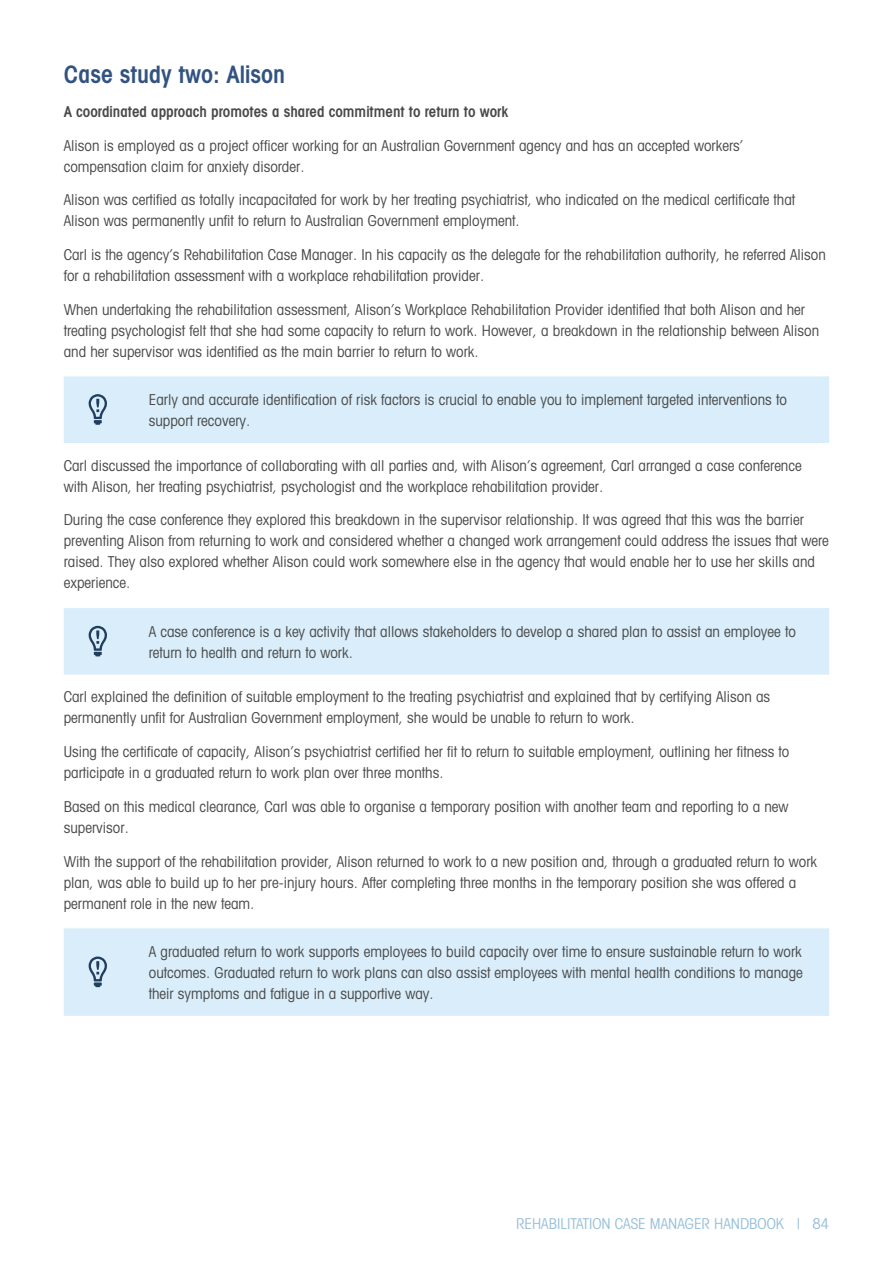
<style>
.page{position:relative;width:893px;height:1263px;background:#fff}
.page>*{position:absolute;margin:0;border:0;box-sizing:border-box;transform-origin:0 0}
.Heading_2_no{font:600 condensed 24px "Avant Garde";color:#325381}
.Text{font:condensed 15px/21px "Avant Garde";color:#494948}
.Heading_4{font:600 condensed 15px "Avant Garde";color:#494948}
.t1{font:condensed 15px "Avant Garde";color:#9ac0da}
</style>
<div class="page">
<div style="left:64px;top:377px;width:765px;height:66px;background:#d9edfa"></div>
<svg style="left:89px;top:394px;width:18px;height:31px"></svg>
<div style="left:64px;top:608px;width:765px;height:67px;background:#d9edfa"></div>
<svg style="left:89px;top:626px;width:18px;height:30px"></svg>
<div style="left:64px;top:928px;width:765px;height:88px;background:#d9edfa"></div>
<svg style="left:89px;top:956px;width:18px;height:31px"></svg>
<p class="Heading_2_no" style="left:64px;top:60px;width:223px">Case study two: Alison</p>
<p class="Heading_4" style="left:64px;top:102px;width:446px">A coordinated approach promotes a shared commitment to return to work</p>
<p class="Text" style="left:64px;top:134px;width:681px">Alison is employed as a project officer working for an Australian Government agency and has an accepted workers’ compensation claim for anxiety disorder.</p>
<p class="Text" style="left:64px;top:189px;width:733px">Alison was certified as totally incapacitated for work by her treating psychiatrist, who indicated on the medical certificate that<br>Alison was permanently unfit to return to Australian Government employment.</p>
<p class="Text" style="left:64px;top:244px;width:764px">Carl is the agency’s Rehabilitation Case Manager. In his capacity as the delegate for the rehabilitation authority, he referred Alison for a rehabilitation assessment with a workplace rehabilitation provider.</p>
<p class="Text" style="left:64px;top:299px;width:757px">When undertaking the rehabilitation assessment, Alison’s Workplace Rehabilitation Provider identified that both Alison and her treating psychologist felt that she had some capacity to return to work. However, a breakdown in the relationship between Alison and her supervisor was identified as the main barrier to return to work.</p>
<p class="Text" style="left:149px;top:389px;width:640px">Early and accurate identification of risk factors is crucial to enable you to implement targeted interventions to support recovery.</p>
<p class="Text" style="left:64px;top:454px;width:739px">Carl discussed the importance of collaborating with all parties and, with Alison’s agreement, Carl arranged a case conference with Alison, her treating psychiatrist, psychologist and the workplace rehabilitation provider.</p>
<p class="Text" style="left:64px;top:509px;width:766px">During the case conference they explored this breakdown in the supervisor relationship. It was agreed that this was the barrier preventing Alison from returning to work and considered whether a changed work arrangement could address the issues that were raised. They also explored whether Alison could work somewhere else in the agency that would enable her to use her skills and experience.</p>
<p class="Text" style="left:149px;top:620px;width:649px">A case conference is a key activity that allows stakeholders to develop a shared plan to assist an employee to return to health and return to work.</p>
<p class="Text" style="left:64px;top:686px;width:708px">Carl explained the definition of suitable employment to the treating psychiatrist and explained that by certifying Alison as permanently unfit for Australian Government employment, she would be unable to return to work.</p>
<p class="Text" style="left:64px;top:741px;width:727px">Using the certificate of capacity, Alison’s psychiatrist certified her fit to return to suitable employment, outlining her fitness to participate in a graduated return to work plan over three months.</p>
<p class="Text" style="left:64px;top:796px;width:726px">Based on this medical clearance, Carl was able to organise a temporary position with another team and reporting to a new supervisor.</p>
<p class="Text" style="left:64px;top:850px;width:755px">With the support of the rehabilitation provider, Alison returned to work to a new position and, through a graduated return to work plan, was able to build up to her pre-injury hours. After completing three months in the temporary position she was offered a permanent role in the new team.</p>
<p class="Text" style="left:149px;top:941px;width:655px;text-align:justify">A graduated return to work supports employees to build capacity over time to ensure sustainable return to work outcomes. Graduated return to work plans can also assist employees with mental health conditions to manage their symptoms and fatigue in a supportive way.</p>
<p class="t1" style="left:516px;top:1214px;width:314px">REHABILITATION CASE MANAGER HANDBOOK | 84</p>
</div>
